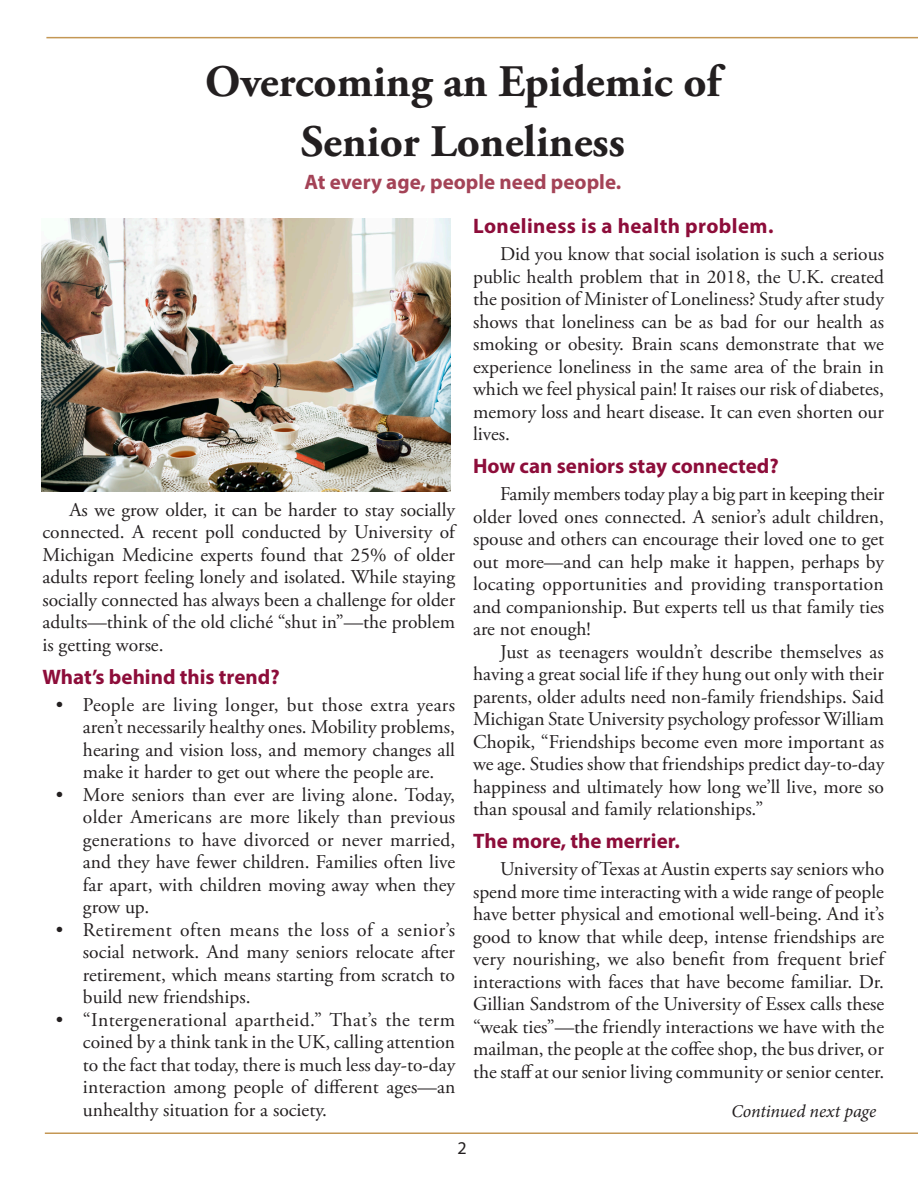
<style>
.page{position:relative;width:918px;height:1188px;background:#fff}
.page>*{position:absolute;margin:0;border:0;box-sizing:border-box;transform-origin:0 0}
.headline{font:700 45px "Adobe Garamond Pro";color:#231f20}
.subhead{font:700 21px "Myriad Pro";color:#8d0d3a}
.subhead-2{font:700 21px "Myriad Pro";color:#a44357}
.subhead-3{font:700 21px "Myriad Pro";letter-spacing:.02em;color:#8d0d3a}
.Body_text{font:19.5px/22.5px "Adobe Garamond Pro";color:#231f20;text-align:justify}
.t1{font:italic 18px "Minion Pro";letter-spacing:-.005em;color:#231f20}
.t2{font:18px "Myriad Pro";color:#231f20}
</style>
<div class="page">
<hr style="left:45px;top:1132px;width:873px;height:2px;background:#c49754">
<hr style="left:46px;top:37px;width:872px;height:1px;background:#c49754">
<img style="left:41px;top:219px;width:409px;height:273px">
<p class="headline" style="left:205px;top:55px;width:517px">Overcoming an Epidemic of</p>
<p class="headline" style="left:301px;top:115px;width:325px">Senior Loneliness</p>
<p class="subhead-2" style="left:305px;top:168px;width:318px">At every age, people need people.</p>
<p class="Body_text" style="left:42px;top:499px;width:414px;text-indent:27px">As we grow older, it can be harder to stay socially connected. A recent poll conducted by University of Michigan Medicine experts found that 25% of older adults report feeling lonely and isolated. While staying socially connected has always been a challenge for older adults—think of the old cliché “shut in”—the problem is getting worse.</p>
<p class="subhead" style="left:42px;top:663px;width:239px">What’s behind this trend?</p>
<p class="Body_text" style="left:83px;top:694px;width:374px;text-indent:-27px">• People are living longer, but those extra years aren’t necessarily healthy ones. Mobility problems, hearing and vision loss, and memory changes all make it harder to get out where the people are.</p>
<p class="Body_text" style="left:83px;top:784px;width:374px;text-indent:-27px">• More seniors than ever are living alone. Today, older Americans are more likely than previous generations to have divorced or never married, and they have fewer children. Families often live far apart, with children moving away when they grow up.</p>
<p class="Body_text" style="left:83px;top:919px;width:374px;text-indent:-27px">• Retirement often means the loss of a senior’s social network. And many seniors relocate after retirement, which means starting from scratch to build new friendships.</p>
<p class="Body_text" style="left:83px;top:1009px;width:374px;text-indent:-27px">• “Intergenerational apartheid.” That’s the term coined by a think tank in the UK, calling attention to the fact that today, there is much less day-to-day interaction among people of different ages—an unhealthy situation for a society.</p>
<p class="subhead-3" style="left:473px;top:212px;width:302px">Loneliness is a health problem.</p>
<p class="Body_text" style="left:473px;top:243px;width:413px;text-indent:27px">Did you know that social isolation is such a serious public health problem that in 2018, the U.K. created the position of Minister of Loneliness? Study after study shows that loneliness can be as bad for our health as smoking or obesity. Brain scans demonstrate that we experience loneliness in the same area of the brain in which we feel physical pain! It raises our risk of diabetes, memory loss and heart disease. It can even shorten our lives.</p>
<p class="subhead" style="left:473px;top:452px;width:307px">How can seniors stay connected?</p>
<p class="Body_text" style="left:473px;top:483px;width:413px;text-indent:27px">Family members today play a big part in keeping their older loved ones connected. A senior’s adult children, spouse and others can encourage their loved one to get out more—and can help make it happen, perhaps by locating opportunities and providing transportation and companionship. But experts tell us that family ties are not enough!</p>
<p class="Body_text" style="left:473px;top:641px;width:413px;text-indent:27px">Just as teenagers wouldn’t describe themselves as having a great social life if they hung out only with their parents, older adults need non-family friendships. Said Michigan State University psychology professor William Chopik, “Friendships become even more important as we age. Studies show that friendships predict day-to-day happiness and ultimately how long we’ll live, more so than spousal and family relationships.”</p>
<p class="subhead" style="left:473px;top:827px;width:208px">The more, the merrier.</p>
<p class="Body_text" style="left:473px;top:858px;width:413px;text-indent:27px">University of Texas at Austin experts say seniors who spend more time interacting with a wide range of people have better physical and emotional well-being. And it’s good to know that while deep, intense friendships are very nourishing, we also benefit from frequent brief interactions with faces that have become familiar. Dr.<br>Gillian Sandstrom of the University of Essex calls these “weak ties”—the friendly interactions we have with the mailman, the people at the coffee shop, the bus driver, or the staff at our senior living community or senior center.</p>
<p class="t1" style="left:731px;top:1099px;width:146px">Continued next page</p>
<p class="t2" style="left:458px;top:1136px;width:11px">2</p>
</div>
